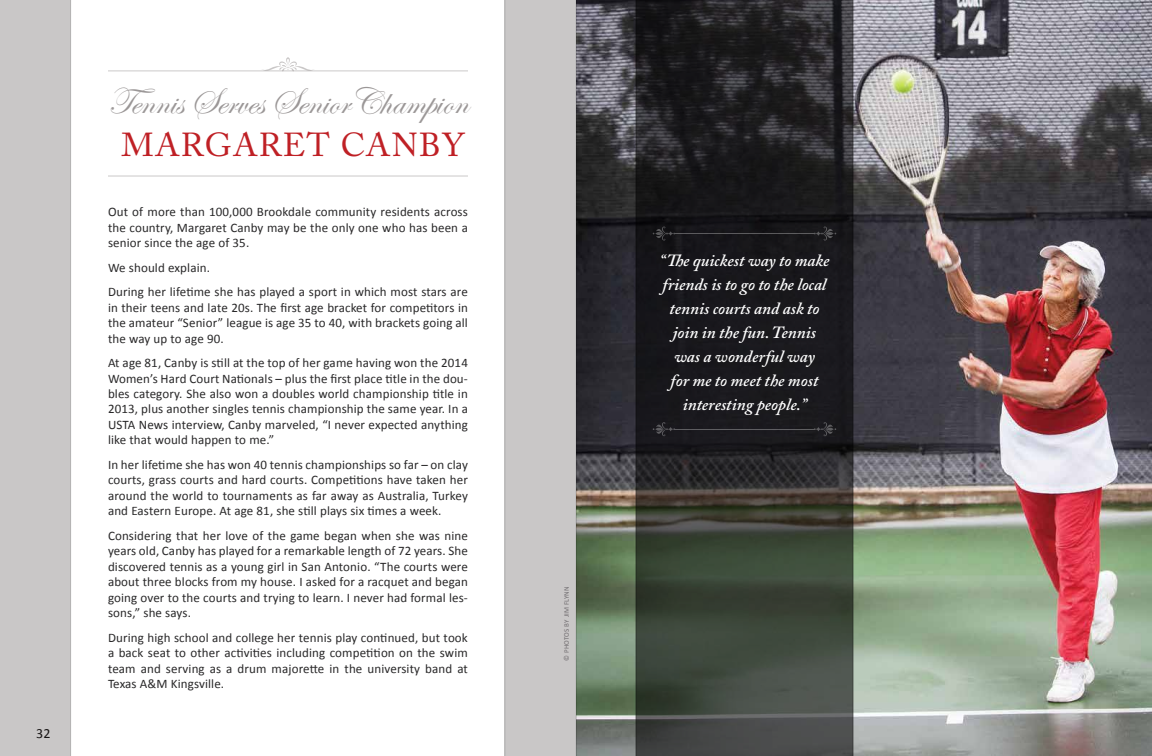
<style>
.page{position:relative;width:1152px;height:756px;background:#fff}
.page>*{position:absolute;margin:0;border:0;box-sizing:border-box;transform-origin:0 0}
.t1{font:38px "Edwardian Script ITC";color:#9b9797}
.t2{font:33px "Adobe Caslon Pro";letter-spacing:.04em;color:#bf2025}
.t3{font:italic 600 17px/24px "Adobe Caslon Pro";color:#fff;text-align:center}
.t4{font:14px "Calibri";color:#000}
.t5{font:13px/15.5px "Calibri";letter-spacing:.01em;color:#292829;text-align:justify}
.t6{font:7px "Calibri";letter-spacing:.025em;color:#807f83}
</style>
<div class="page">
<img style="left:576px;top:0;width:576px;height:756px">
<svg style="left:636px;top:0;width:217px;height:756px;background:#2a2b2a"></svg>
<hr style="left:108px;top:176px;width:360px;height:1px;background:#4d4545">
<hr style="left:108px;top:70px;width:360px;height:1px;background:#4d4545">
<svg style="left:261px;top:57px;width:54px;height:15px"></svg>
<div style="left:0;top:0;width:71px;height:756px;background:#c9c7c7"></div>
<div style="left:505px;top:0;width:71px;height:756px;background:#c9c7c7"></div>
<svg style="left:653px;top:226px;width:22px;height:15px"></svg>
<svg style="left:814px;top:226px;width:22px;height:15px"></svg>
<hr style="left:675px;top:233px;width:139px;height:1px;background:#fff">
<svg style="left:653px;top:421px;width:22px;height:16px"></svg>
<svg style="left:814px;top:421px;width:22px;height:16px"></svg>
<hr style="left:675px;top:429px;width:139px;height:1px;background:#fff">
<p class="t4" style="left:36px;top:724px;width:16px">32</p>
<h1 class="t1" style="left:108px;top:81px;width:361px">Tennis Serves SeniorChampion</h1>
<h2 class="t2" style="left:121px;top:126px;width:345px">MARGARET CANBY</h2>
<p class="t5" style="left:108px;top:204px;width:361px">Out of more than 100,000 Brookdale community residents across the country, Margaret Canby may be the only one who has been a senior since the age of 35.</p>
<p class="t5" style="left:108px;top:255px;width:361px;line-height:24.5px">We should explain.<br>During her lifetime she has played a sport in which most stars are</p>
<p class="t5" style="left:108px;top:299px;width:361px">in their teens and late 20s. The first age bracket for competitors in the amateur “Senior” league is age 35 to 40, with brackets going all the way up to age 90.</p>
<p class="t5" style="left:108px;top:355px;width:361px">At age 81, Canby is still at the top of her game having won the 2014<br>Women’s Hard Court Nationals – plus the first place title in the dou&shy;bles category. She also won a doubles world championship title in 2013, plus another singles tennis championship the same year. In a USTA News interview, Canby marveled, “I never expected anything like that would happen to me.”</p>
<p class="t5" style="left:108px;top:457px;width:361px">In her lifetime she has won 40 tennis championships so far – on clay courts, grass courts and hard courts. Competitions have taken her around the world to tournaments as far away as Australia, Turkey and Eastern Europe. At age 81, she still plays six times a week.</p>
<p class="t5" style="left:108px;top:528px;width:361px">Considering that her love of the game began when she was nine years old, Canby has played for a remarkable length of 72 years. She discovered tennis as a young girl in San Antonio. “The courts were about three blocks from my house. I asked for a racquet and began going over to the courts and trying to learn. I never had formal les&shy;sons,” she says.</p>
<p class="t5" style="left:108px;top:630px;width:361px">During high school and college her tennis play continued, but took a back seat to other activities including competition on the swim team and serving as a drum majorette in the university band at Texas A&amp;M Kingsville.</p>
<p class="t6" style="left:562px;top:661px;width:76px;rotate:-90deg">© PHOTOS BY JIM FLYNN</p>
<h3 class="t3" style="left:660px;top:248px;width:171px">“The quickest way to make friends is to go to the local tennis courts and ask to join in the fun. Tennis was a wonderful way<br>for me to meet the most interesting people.”</h3>
</div>
